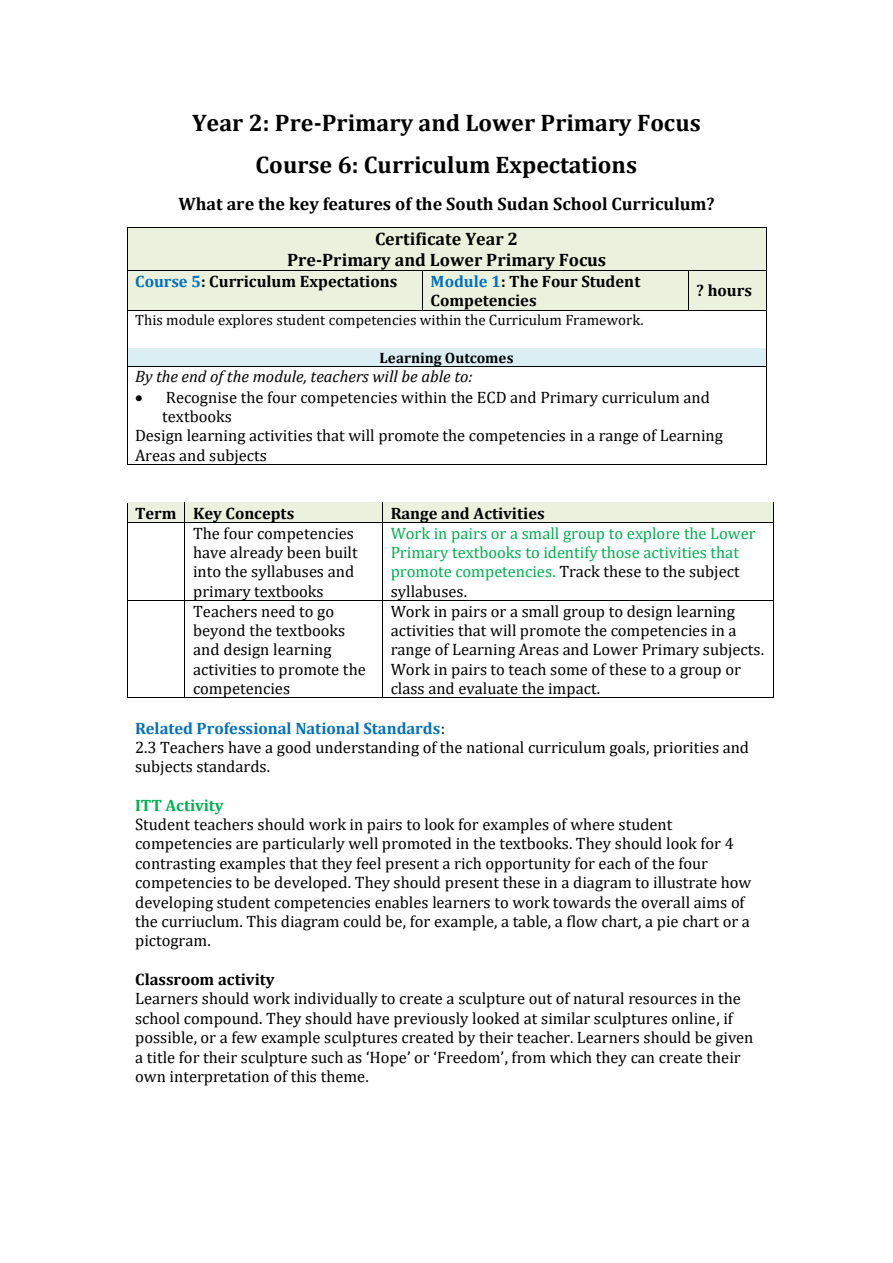
<style>
.page{position:relative;width:893px;height:1263px;background:#fff}
.page>*{position:absolute;margin:0;border:0;box-sizing:border-box;transform-origin:0 0}
.t1{font:700 24px/42.3px "Cambria";color:#000;text-align:center}
.t2{font:700 18px/35.7px "Cambria";color:#000;text-align:center}
.t3{font:16.5px/19.4px "Cambria";color:#000}
.t4{font:16.5px/19.4px "Cambria";color:#00b050}
.t5{font:700 16.5px/19.5px "Cambria";color:#000}
.t6{font:italic 16.5px "Cambria";color:#000}
.t7{font:700 16.5px "Cambria";color:#00b050}
.t8{font:15px "Cambria";color:#000}
.t9{font:700 15px "Cambria";letter-spacing:.005em;color:#000}
.s1{color:#0070c0}
.s2{color:#000}
.s3{font-weight:700;color:#0070c0}
</style>
<div class="page">
<div style="left:127px;top:228px;width:639px;height:43px;background:#eaf1dd"></div>
<hr style="left:127px;top:227px;width:639px;height:1px;background:#000">
<hr style="left:127px;top:228px;width:1px;height:43px;background:#000">
<hr style="left:766px;top:228px;width:1px;height:43px;background:#000">
<div style="left:127px;top:271px;width:295px;height:39px;background:#eaf1dd"></div>
<div style="left:423px;top:271px;width:265px;height:39px;background:#eaf1dd"></div>
<div style="left:688px;top:271px;width:78px;height:39px;background:#eaf1dd"></div>
<hr style="left:127px;top:272px;width:1px;height:38px;background:#000">
<hr style="left:422px;top:272px;width:1px;height:38px;background:#000">
<hr style="left:688px;top:272px;width:1px;height:38px;background:#000">
<hr style="left:766px;top:272px;width:1px;height:38px;background:#000">
<hr style="left:127px;top:310px;width:295px;height:1px;background:#000">
<hr style="left:423px;top:310px;width:265px;height:1px;background:#000">
<hr style="left:688px;top:310px;width:78px;height:1px;background:#000">
<hr style="left:127px;top:311px;width:1px;height:37px;background:#000">
<hr style="left:766px;top:311px;width:1px;height:37px;background:#000">
<div style="left:127px;top:348px;width:639px;height:18px;background:#daeef3"></div>
<svg style="left:127px;top:348px;width:1px;height:18px"></svg>
<hr style="left:127px;top:366px;width:639px;height:1px;background:#000">
<svg style="left:766px;top:348px;width:1px;height:19px"></svg>
<hr style="left:127px;top:367px;width:1px;height:97px;background:#000">
<hr style="left:127px;top:464px;width:639px;height:1px;background:#000">
<hr style="left:766px;top:367px;width:1px;height:97px;background:#000">
<div style="left:127px;top:503px;width:58px;height:19px;background:#eaf1dd"></div>
<div style="left:185px;top:503px;width:197px;height:19px;background:#eaf1dd"></div>
<div style="left:383px;top:503px;width:390px;height:19px;background:#eaf1dd"></div>
<hr style="left:127px;top:502px;width:58px;height:1px;background:#000">
<hr style="left:185px;top:502px;width:197px;height:1px;background:#000">
<hr style="left:383px;top:502px;width:390px;height:1px;background:#000">
<svg style="left:127px;top:502px;width:1px;height:20px"></svg>
<hr style="left:127px;top:522px;width:58px;height:1px;background:#000">
<hr style="left:185px;top:522px;width:197px;height:1px;background:#000">
<svg style="left:382px;top:502px;width:1px;height:21px"></svg>
<hr style="left:383px;top:522px;width:390px;height:1px;background:#000">
<svg style="left:773px;top:502px;width:1px;height:21px"></svg>
<hr style="left:127px;top:523px;width:1px;height:77px;background:#000">
<hr style="left:185px;top:523px;width:1px;height:77px;background:#000">
<hr style="left:382px;top:523px;width:1px;height:77px;background:#000">
<hr style="left:773px;top:523px;width:1px;height:77px;background:#000">
<hr style="left:127px;top:600px;width:58px;height:1px;background:#000">
<hr style="left:185px;top:600px;width:197px;height:1px;background:#000">
<hr style="left:383px;top:600px;width:390px;height:1px;background:#000">
<hr style="left:127px;top:601px;width:1px;height:97px;background:#000">
<hr style="left:127px;top:698px;width:58px;height:1px;background:#000">
<hr style="left:185px;top:601px;width:1px;height:97px;background:#000">
<hr style="left:185px;top:698px;width:197px;height:1px;background:#000">
<hr style="left:382px;top:601px;width:1px;height:97px;background:#000">
<hr style="left:383px;top:698px;width:390px;height:1px;background:#000">
<hr style="left:773px;top:601px;width:1px;height:97px;background:#000">
<h1 class="t1" style="left:192px;top:101px;width:510px">Year 2: Pre-Primary and Lower Primary Focus<br>Course 6: Curriculum Expectations</h1>
<p class="t2" style="left:178px;top:185px;width:537px">What are the key features of the South Sudan School Curriculum?<br>Certificate Year 2</p>
<p class="t2" style="left:287px;top:242px;width:320px">Pre-Primary and Lower Primary Focus</p>
<p class="t5" style="left:135px;top:271px;width:264px"><span class="s1">Course 5</span>: Curriculum Expectations</p>
<p class="t5" style="left:430px;top:271px;width:211px"><span class="s1">Module 1</span>: The Four Student<br>Competencies</p>
<p class="t5" style="left:696px;top:281px;width:57px">? hours</p>
<p class="t8" style="left:135px;top:311px;width:510px">This module explores student competencies within the Curriculum Framework.</p>
<p class="t9" style="left:379px;top:349px;width:135px">Learning Outcomes</p>
<p class="t6" style="left:135px;top:367px;width:339px">By the end of the module, teachers will be able to:</p>
<p class="t3" style="left:135px;top:387px;width:576px">• Recognise the four competencies within the ECD and Primary curriculum and</p>
<p class="t3" style="left:162px;top:406px;width:71px">textbooks</p>
<p class="t3" style="left:135px;top:426px;width:589px">Design learning activities that will promote the competencies in a range of Learning</p>
<p class="t3" style="left:135px;top:445px;width:133px">Areas and subjects</p>
<p class="t5" style="left:135px;top:503px;width:161px">Term Key Concepts</p>
<p class="t5" style="left:390px;top:503px;width:155px">Range and Activities</p>
<p class="t3" style="left:193px;top:523px;width:166px">The four competencies have already been built into the syllabuses and primary textbooks</p>
<p class="t4" style="left:390px;top:523px;width:366px">Work in pairs or a small group to explore the Lower Primary textbooks to identify those activities that promote competencies. <span class="s2">Track these to the subject syllabuses.</span></p>
<p class="t3" style="left:193px;top:601px;width:174px">Teachers need to go beyond the textbooks and design learning activities to promote the competencies</p>
<p class="t3" style="left:390px;top:601px;width:375px">Work in pairs or a small group to design learning activities that will promote the competencies in a range of Learning Areas and Lower Primary subjects.<br>Work in pairs to teach some of these to a group or class and evaluate the impact.</p>
<p class="t3" style="left:135px;top:718px;width:615px"><span class="s3">Related Professional National Standards</span>:<br>2.3 Teachers have a good understanding of the national curriculum goals, priorities and subjects standards.</p>
<p class="t7" style="left:135px;top:795px;width:90px">ITT Activity</p>
<p class="t3" style="left:135px;top:815px;width:617px">Student teachers should work in pairs to look for examples of where student competencies are particularly well promoted in the textbooks. They should look for 4 contrasting examples that they feel present a rich opportunity for each of the four competencies to be developed. They should present these in a diagram to illustrate how developing student competencies enables learners to work towards the overall aims of the curriuclum. This diagram could be, for example, a table, a flow chart, a pie chart or a pictogram.</p>
<p class="t5" style="left:135px;top:969px;width:141px">Classroom activity</p>
<p class="t3" style="left:135px;top:989px;width:620px">Learners should work individually to create a sculpture out of natural resources in the school compound. They should have previously looked at similar sculptures online, if possible, or a few example sculptures created by their teacher. Learners should be given a title for their sculpture such as ‘Hope’ or ‘Freedom’, from which they can create their own interpretation of this theme.</p>
</div>
